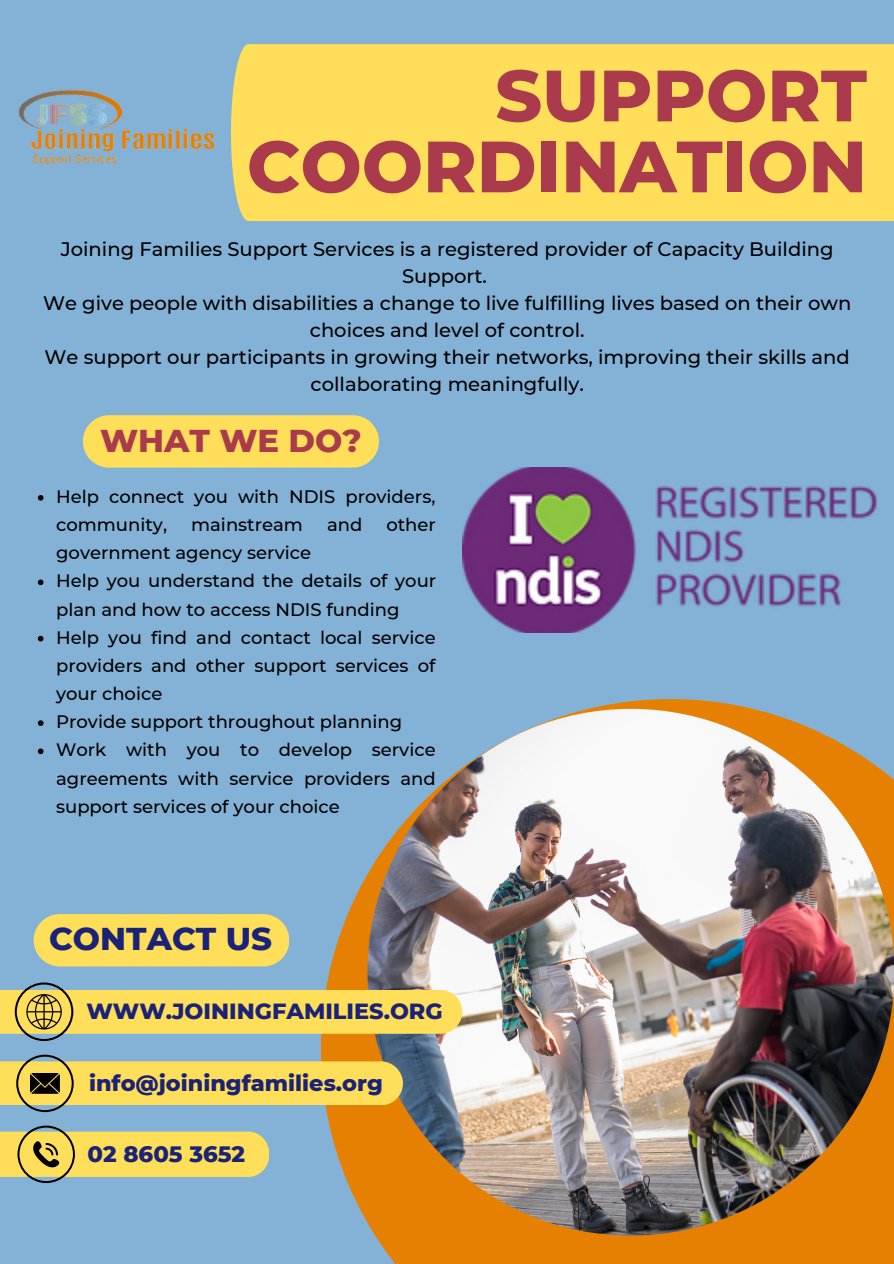
<style>
.page{position:relative;width:894px;height:1264px;background:#fff}
.page>*{position:absolute;margin:0;border:0;box-sizing:border-box;transform-origin:0 0}
.t1{font:800 72.45px/70.9px "Montserrat";color:#aa3b4c;text-align:right}
.t2{font:800 32.25px "Montserrat";color:#aa3b4c}
.t3{font:800 32.25px "Montserrat";color:#1a2377}
.t4{font:800 22.65px "Montserrat";color:#1a2377}
.t5{font:800 22.35px "Montserrat";color:#1a2377}
.t6{font:500 19.5px/27px "Montserrat";color:#000;text-align:center}
.t7{font:500 18px/28.2px "Montserrat";color:#000}
</style>
<div class="page">
<div style="left:0;top:0;width:893px;height:1263px;background:#83b2d6"></div>
<svg style="left:321px;top:699px;width:572px;height:564px;fill:#e68002"></svg>
<img style="left:367px;top:709px;width:526px;height:526px;border-radius:50%">
<div style="left:231px;top:44px;width:662px;height:177px;background:#ffde59"></div>
<img style="left:18px;top:89px;width:197px;height:77px">
<img style="left:462px;top:467px;width:416px;height:165px">
<div style="left:83px;top:415px;width:295px;height:52px;background:#ffde59;border-radius:26px"></div>
<div style="left:34px;top:914px;width:255px;height:52px;background:#ffde59;border-radius:26px"></div>
<svg style="left:0;top:1054px;width:403px;height:58px"></svg>
<svg style="left:0;top:1125px;width:269px;height:57px"></svg>
<svg style="left:0;top:982px;width:462px;height:59px"></svg>
<svg style="left:38px;top:495px;width:5px;height:5px"></svg>
<svg style="left:38px;top:579px;width:5px;height:6px"></svg>
<svg style="left:38px;top:636px;width:5px;height:5px"></svg>
<svg style="left:38px;top:720px;width:5px;height:6px"></svg>
<svg style="left:38px;top:748px;width:5px;height:6px"></svg>
<p class="t1" style="left:247px;top:60px;width:621px">SUPPORT<br>COORDINATION</p>
<p class="t6" style="left:61px;top:236px;width:774px">Joining Families Support Services is a registered provider of Capacity Building<br>Support.</p>
<p class="t6" style="left:43px;top:290px;width:809px">We give people with disabilities a change to live fulfilling lives based on their own choices and level of control.</p>
<p class="t6" style="left:44px;top:344px;width:806px">We support our participants in growing their networks, improving their skills and collaborating meaningfully.</p>
<p class="t2" style="left:100px;top:420px;width:263px">WHAT WE DO?</p>
<p class="t7" style="left:56px;top:482px;width:381px">Help connect you with NDIS providers, community,</p>
<p class="t7" style="left:191px;top:510px;width:113px">mainstream</p>
<p class="t7" style="left:327px;top:510px;width:37px">and</p>
<p class="t7" style="left:386px;top:510px;width:51px">other</p>
<p class="t7" style="left:56px;top:538px;width:256px">government agency service</p>
<p class="t7" style="left:56px;top:567px;width:381px">Help you understand the details of your plan and how to access NDIS funding</p>
<p class="t7" style="left:56px;top:623px;width:381px;text-align:justify">Help you find and contact local service providers and other support services of your choice</p>
<p class="t7" style="left:56px;top:707px;width:347px">Provide support throughout planning</p>
<p class="t7" style="left:56px;top:735px;width:381px;text-align:justify">Work with you to develop service agreements with service providers and support services of your choice</p>
<p class="t3" style="left:49px;top:919px;width:224px">CONTACT US</p>
<p class="t5" style="left:86px;top:997px;width:358px">WWW.JOININGFAMILIES.ORG</p>
<p class="t5" style="left:89px;top:1069px;width:295px">info@joiningfamilies.org</p>
<p class="t4" style="left:88px;top:1139px;width:159px">02 8605 3652</p>
</div>
